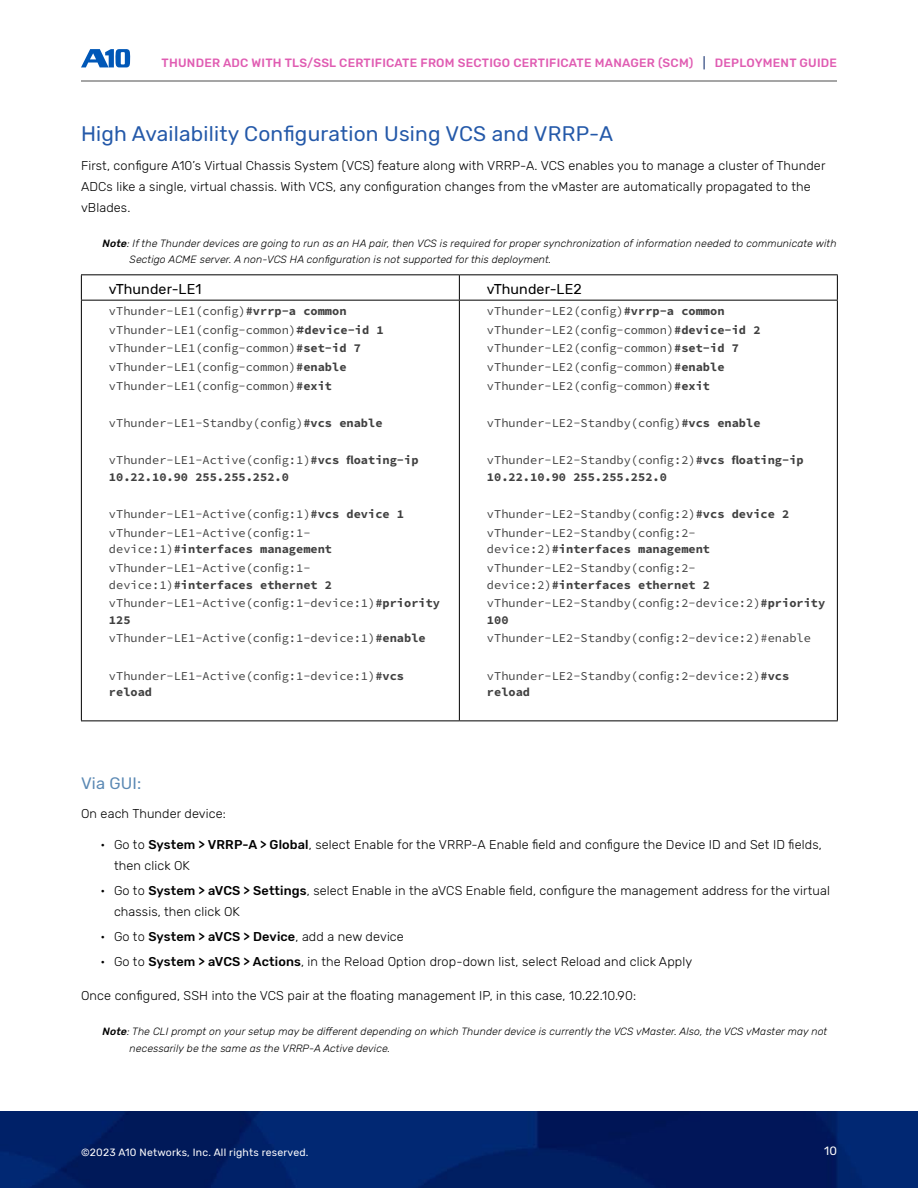
<style>
.page{position:relative;width:918px;height:1188px;background:#fff}
.page>*{position:absolute;margin:0;border:0;box-sizing:border-box;transform-origin:0 0}
.t1{font:21px "Rubik";letter-spacing:.01em;color:#2459a9}
.t2{font:16.5px "Rubik";letter-spacing:.01em;color:#5b89b4}
.Table_title{font:14.25px "Rubik";letter-spacing:.01em;color:#000}
.body_text{font:300 12.75px/21px "Rubik";letter-spacing:.01em;color:#000}
.Source_Code{font:12px/16.5px "Source Code Pro";color:#404040}
.Source_Code-2{font:700 12px/16.5px "Source Code Pro";color:#404040}
.t3{font:500 12px "Rubik";letter-spacing:.02em;color:#e05cb2}
.t4{font:12px "Rubik";color:#fff}
.NOTE{font:italic 300 10.5px/16.5px "Rubik";letter-spacing:.01em;color:#000}
.t5{font:10.5px "Rubik";letter-spacing:.02em;color:#fff}
.s1{color:#405689}
.s2{font-weight:500}
.s3{font-weight:700}
.s4{font-family:"Rubik";font-weight:500}
.s5{font-weight:400}
</style>
<div class="page">
<img style="left:0;top:1112px;width:918px;height:76px">
<hr style="left:81px;top:81px;width:756px;height:1px;background:#4d4d4d">
<svg style="left:81px;top:49px;width:49px;height:18px"></svg>
<hr style="left:81px;top:274px;width:378px;height:1px;background:#000">
<svg style="left:81px;top:275px;width:1px;height:25px"></svg>
<hr style="left:459px;top:274px;width:379px;height:1px;background:#000">
<svg style="left:459px;top:275px;width:1px;height:25px"></svg>
<svg style="left:837px;top:275px;width:1px;height:25px"></svg>
<hr style="left:81px;top:300px;width:378px;height:1px;background:#000">
<hr style="left:81px;top:301px;width:1px;height:419px;background:#000">
<hr style="left:459px;top:300px;width:379px;height:1px;background:#000">
<hr style="left:459px;top:301px;width:1px;height:419px;background:#000">
<hr style="left:837px;top:301px;width:1px;height:419px;background:#000">
<hr style="left:81px;top:720px;width:378px;height:1px;background:#000">
<hr style="left:459px;top:720px;width:379px;height:1px;background:#000">
<p class="t3" style="left:162px;top:56px;width:677px">THUNDER ADC WITH TLS/SSL CERTIFICATE FROM SECTIGO CERTIFICATE MANAGER (SCM) <span class="s1">|</span> DEPLOYMENT GUIDE</p>
<h2 class="t1" style="left:81px;top:122px;width:534px">High Availability Configuration Using VCS and VRRP-A</h2>
<p class="body_text" style="left:81px;top:155px;width:746px">First, configure A10’s Virtual Chassis System (VCS) feature along with VRRP-A. VCS enables you to manage a cluster of Thunder<br>ADCs like a single, virtual chassis. With VCS, any configuration changes from the vMaster are automatically propagated to the vBlades.</p>
<p class="NOTE" style="left:130px;top:235px;width:708px;text-indent:-27px"><span class="s2">Note</span>: If the Thunder devices are going to run as an HA pair, then VCS is required for proper synchronization of information needed to communicate with<br>Sectigo ACME server. A non-VCS HA configuration is not supported for this deployment.</p>
<p class="Table_title" style="left:109px;top:281px;width:94px">vThunder-LE1</p>
<p class="Table_title" style="left:487px;top:281px;width:96px">vThunder-LE2</p>
<p class="Source_Code" style="left:109px;top:303px;width:239px">vThunder-LE1(config)<span class="s3">#vrrp-a common</span></p>
<p class="Source_Code" style="left:109px;top:322px;width:276px">vThunder-LE1(config-common)<span class="s4">#</span><span class="s3">device-id 1</span></p>
<p class="Source_Code" style="left:109px;top:341px;width:254px">vThunder-LE1(config-common)<span class="s3">#set-id 7</span></p>
<p class="Source_Code" style="left:109px;top:359px;width:239px">vThunder-LE1(config-common)<span class="s3">#enable</span></p>
<p class="Source_Code" style="left:109px;top:378px;width:225px">vThunder-LE1(config-common)<span class="s3">#exit</span></p>
<p class="Source_Code" style="left:109px;top:415px;width:275px">vThunder-LE1-Standby(config)<span class="s3">#vcs enable</span></p>
<p class="Source_Code-2" style="left:109px;top:453px;width:311px"><span class="s5">vThunder-LE1-Active(config:1)</span>#vcs floating-ip<br>10.22.10.90 255.255.252.0</p>
<p class="Source_Code" style="left:109px;top:506px;width:297px">vThunder-LE1-Active(config:1)<span class="s3">#vcs device 1</span></p>
<p class="Source_Code" style="left:109px;top:525px;width:225px">vThunder-LE1-Active(config:1- device:1)<span class="s3">#interfaces management</span></p>
<p class="Source_Code" style="left:109px;top:560px;width:225px">vThunder-LE1-Active(config:1- device:1)<span class="s3">#interfaces ethernet 2</span></p>
<p class="Source_Code" style="left:109px;top:595px;width:333px">vThunder-LE1-Active(config:1-device:1)<span class="s3">#priority<br>125</span></p>
<p class="Source_Code" style="left:109px;top:631px;width:318px">vThunder-LE1-Active(config:1-device:1)<span class="s3">#enable</span></p>
<p class="Source_Code" style="left:109px;top:668px;width:297px">vThunder-LE1-Active(config:1-device:1)<span class="s3">#vcs reload</span></p>
<p class="Source_Code" style="left:487px;top:303px;width:239px">vThunder-LE2(config)<span class="s3">#vrrp-a common</span></p>
<p class="Source_Code" style="left:487px;top:322px;width:275px">vThunder-LE2(config-common)<span class="s3">#device-id 2</span></p>
<p class="Source_Code" style="left:487px;top:341px;width:254px">vThunder-LE2(config-common)<span class="s3">#set-id 7</span></p>
<p class="Source_Code" style="left:487px;top:359px;width:239px">vThunder-LE2(config-common)<span class="s3">#enable</span></p>
<p class="Source_Code" style="left:487px;top:378px;width:225px">vThunder-LE2(config-common)<span class="s3">#exit</span></p>
<p class="Source_Code" style="left:487px;top:415px;width:275px">vThunder-LE2-Standby(config)<span class="s3">#vcs enable</span></p>
<p class="Source_Code-2" style="left:487px;top:453px;width:318px"><span class="s5">vThunder-LE2-Standby(config:2)</span>#vcs floating-ip<br>10.22.10.90 255.255.252.0</p>
<p class="Source_Code" style="left:487px;top:506px;width:304px">vThunder-LE2-Standby(config:2)<span class="s3">#vcs device 2</span></p>
<p class="Source_Code" style="left:487px;top:525px;width:225px">vThunder-LE2-Standby(config:2- device:2)<span class="s3">#interfaces management</span></p>
<p class="Source_Code" style="left:487px;top:560px;width:225px">vThunder-LE2-Standby(config:2- device:2)<span class="s3">#interfaces ethernet 2</span></p>
<p class="Source_Code" style="left:487px;top:595px;width:340px">vThunder-LE2-Standby(config:2-device:2)<span class="s3">#priority<br>100</span></p>
<p class="Source_Code" style="left:487px;top:631px;width:326px">vThunder-LE2-Standby(config:2-device:2)#enable</p>
<p class="Source_Code" style="left:487px;top:668px;width:304px">vThunder-LE2-Standby(config:2-device:2)<span class="s3">#vcs reload</span></p>
<h3 class="t2" style="left:81px;top:774px;width:62px">Via GUI:</h3>
<p class="body_text" style="left:81px;top:803px;width:146px">On each Thunder device:</p>
<p class="body_text" style="left:114px;top:834px;width:709px;text-indent:-14px">• Go to <span class="s2">System &gt; VRRP-A &gt; Global</span>, select Enable for the VRRP-A Enable field and configure the Device ID and Set ID fields, then click OK</p>
<p class="body_text" style="left:114px;top:880px;width:717px;text-indent:-14px">• Go to <span class="s2">System &gt; aVCS &gt; Settings</span>, select Enable in the aVCS Enable field, configure the management address for the virtual chassis, then click OK</p>
<p class="body_text" style="left:100px;top:927px;width:305px">• Go to <span class="s2">System &gt; aVCS &gt; Device</span>, add a new device</p>
<p class="body_text" style="left:100px;top:952px;width:593px">• Go to <span class="s2">System &gt; aVCS &gt; Actions</span>, in the Reload Option drop-down list, select Reload and click Apply</p>
<p class="body_text" style="left:81px;top:986px;width:557px">Once configured, SSH into the VCS pair at the floating management IP, in this case, 10.22.10.90:</p>
<p class="NOTE" style="left:130px;top:1024px;width:699px;text-indent:-27px"><span class="s2">Note</span>: The CLI prompt on your setup may be different depending on which Thunder device is currently the VCS vMaster. Also, the VCS vMaster may not necessarily be the same as the VRRP-A Active device.</p>
<p class="t5" style="left:81px;top:1146px;width:229px">©️2023 A10 Networks, Inc. All rights reserved.</p>
<p class="t4" style="left:824px;top:1144px;width:14px">10</p>
</div>
